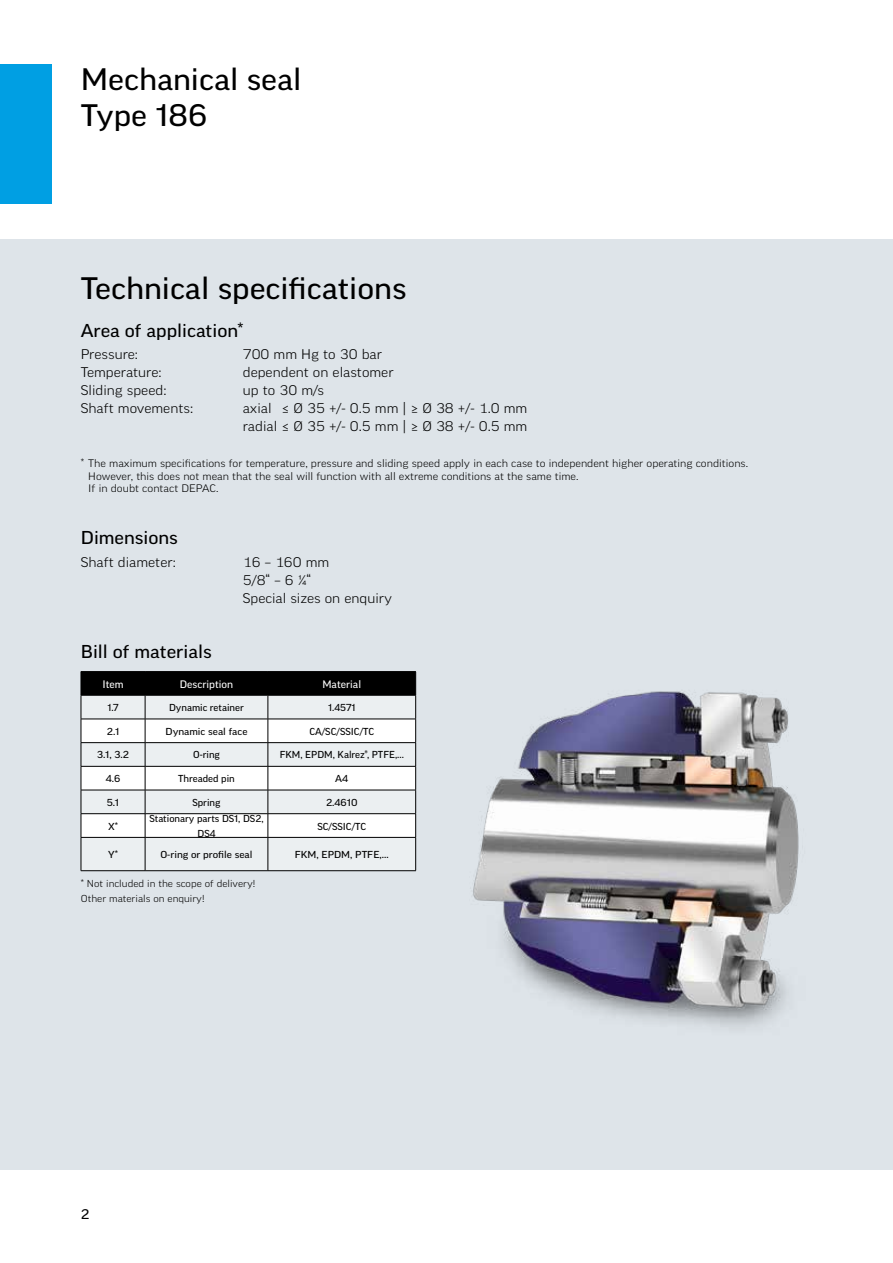
<style>
.page{position:relative;width:893px;height:1263px;background:#fff}
.page>*{position:absolute;margin:0;border:0;box-sizing:border-box;transform-origin:0 0}
.t1{font:expanded 30px/36px "Good Pro";color:#000}
.t2{font:expanded 18px "Good Pro";color:#000}
.t3{font:300 expanded 13.5px/18px "Good Pro";color:#000}
.t4{font:expanded 13.5px "Good Pro";color:#000}
.t5{font:300 expanded 10.5px/12.6px "Good Pro";color:#000}
.t6{font:expanded 10.5px "Good Pro";color:#fff;scale:.96 1}
.t7{font:expanded 9.75px/14.1px "Good Pro";color:#000;text-align:center;scale:.96 1}
.t8{font:expanded 9.75px "Good Pro";color:#000}
.t9{font:300 expanded 9.75px/15px "Good Pro";color:#000}
</style>
<div class="page">
<div style="left:0;top:65px;width:52px;height:139px;background:#009fe3"></div>
<div style="left:0;top:239px;width:893px;height:931px;background:#dee4e9"></div>
<img style="left:350px;top:672px;width:449px;height:357px">
<hr style="left:81px;top:671px;width:64px;height:1px;background:#000">
<hr style="left:145px;top:671px;width:123px;height:1px;background:#000">
<hr style="left:268px;top:671px;width:148px;height:1px;background:#000">
<svg style="left:81px;top:672px;width:335px;height:199px"></svg>
<h1 class="t1" style="left:81px;top:61px;width:222px">Mechanical seal<br>Type 186</h1>
<h1 class="t1" style="left:81px;top:270px;width:327px">Technical specifications</h1>
<h2 class="t2" style="left:81px;top:320px;width:164px">Area of application*</h2>
<p class="t3" style="left:81px;top:345px;width:59px">Pressure:</p>
<p class="t3" style="left:243px;top:345px;width:141px">700 mm Hg to 30 bar</p>
<p class="t3" style="left:81px;top:363px;width:82px">Temperature:</p>
<p class="t3" style="left:243px;top:363px;width:152px">dependent on elastomer</p>
<p class="t3" style="left:81px;top:381px;width:87px">Sliding speed:</p>
<p class="t3" style="left:243px;top:381px;width:83px">up to 30 m/s</p>
<p class="t3" style="left:81px;top:399px;width:114px">Shaft movements:</p>
<p class="t3" style="left:243px;top:399px;width:286px">axial ≤ Ø 35 +/- 0.5 mm | ≥ Ø 38 +/- 1.0 mm radial ≤ Ø 35 +/- 0.5 mm | ≥ Ø 38 +/- 0.5 mm</p>
<p class="t5" style="left:88px;top:457px;width:661px;text-indent:-7px">* The maximum specifications for temperature, pressure and sliding speed apply in each case to independent higher operating conditions.<br>However, this does not mean that the seal will function with all extreme conditions at the same time.<br>If in doubt contact DEPAC.</p>
<h2 class="t2" style="left:81px;top:527px;width:99px">Dimensions</h2>
<p class="t3" style="left:81px;top:553px;width:97px">Shaft diameter:</p>
<p class="t3" style="left:243px;top:553px;width:151px">16 – 160 mm<br>5/8“ – 6 ¼“<br>Special sizes on enquiry</p>
<h2 class="t2" style="left:81px;top:641px;width:133px">Bill of materials</h2>
<p class="t6" style="left:102px;top:678px;width:24px">Item</p>
<p class="t6" style="left:180px;top:678px;width:57px">Description</p>
<p class="t6" style="left:322px;top:678px;width:42px">Material</p>
<p class="t7" style="left:107px;top:700px;width:13px">1.7</p>
<p class="t7" style="left:169px;top:700px;width:79px">Dynamic retainer</p>
<p class="t7" style="left:328px;top:700px;width:30px">1.4571</p>
<p class="t8" style="left:107px;top:726px;width:14px">2.1</p>
<p class="t8" style="left:166px;top:726px;width:83px">Dynamic seal face</p>
<p class="t7" style="left:309px;top:724px;width:69px">CA/SC/SSIC/TC</p>
<p class="t8" style="left:97px;top:749px;width:33px">3.1, 3.2</p>
<p class="t7" style="left:193px;top:748px;width:29px">O-ring</p>
<p class="t7" style="left:280px;top:748px;width:131px">FKM, EPDM, Kalrez®, PTFE,...</p>
<p class="t8" style="left:106px;top:773px;width:16px">4.6</p>
<p class="t7" style="left:178px;top:771px;width:60px">Threaded pin</p>
<p class="t8" style="left:335px;top:773px;width:14px">A4</p>
<p class="t8" style="left:107px;top:797px;width:14px">5.1</p>
<p class="t7" style="left:192px;top:795px;width:31px">Spring</p>
<p class="t8" style="left:326px;top:797px;width:33px">2.4610</p>
<p class="t8" style="left:108px;top:820px;width:12px">X*</p>
<p class="t7" style="left:149px;top:812px;width:120px">Stationary parts DS1, DS2,<br>DS4</p>
<p class="t7" style="left:317px;top:819px;width:52px">SC/SSIC/TC</p>
<p class="t8" style="left:108px;top:849px;width:11px">Y*</p>
<p class="t8" style="left:160px;top:849px;width:94px">O-ring or profile seal</p>
<p class="t8" style="left:295px;top:849px;width:96px">FKM, EPDM, PTFE,…</p>
<p class="t9" style="left:81px;top:876px;width:176px">* Not included in the scope of delivery!<br>Other materials on enquiry!</p>
<p class="t4" style="left:81px;top:1206px;width:10px">2</p>
</div>
